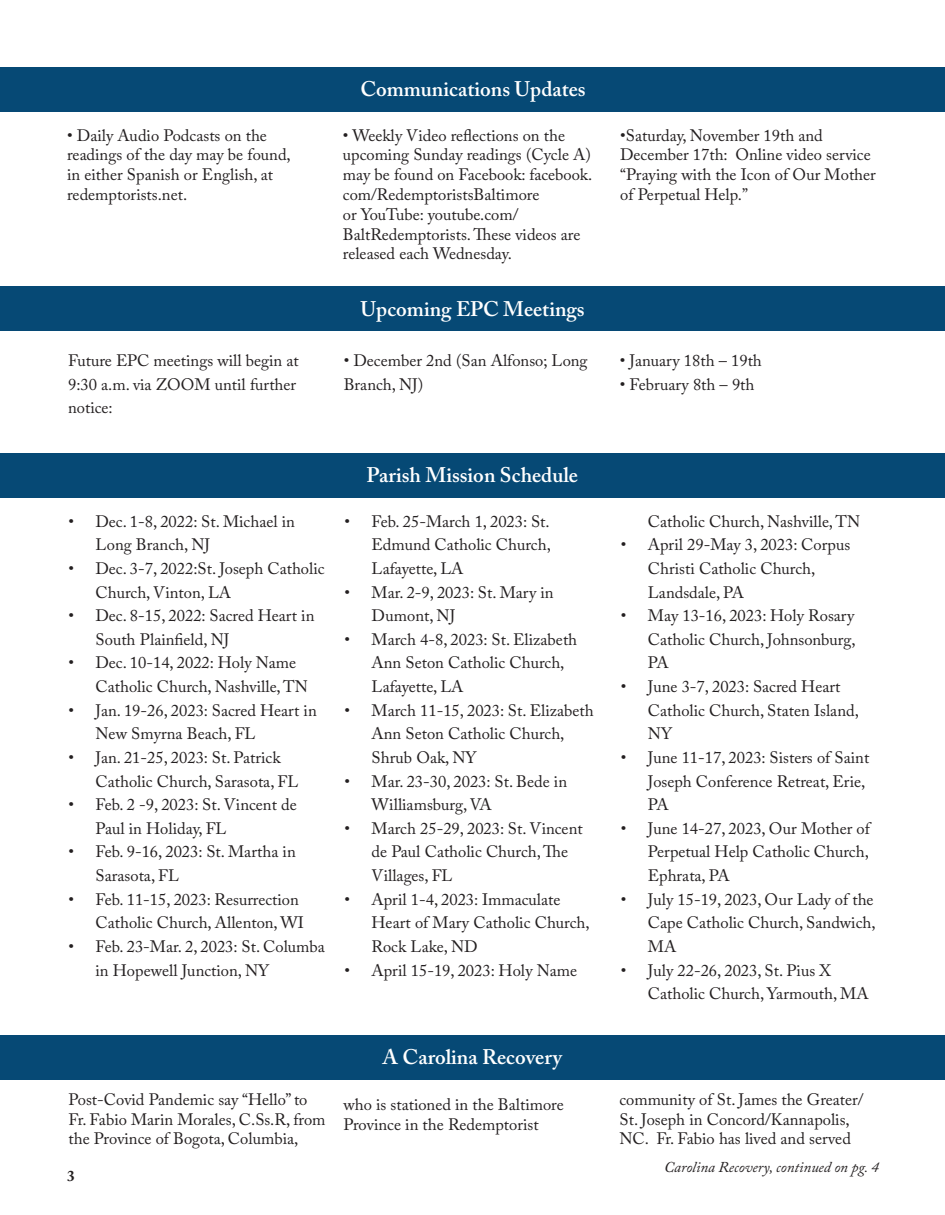
<style>
.page{position:relative;width:945px;height:1215px;background:#fff}
.page>*{position:absolute;margin:0;border:0;box-sizing:border-box;transform-origin:0 0}
.t1{font:600 21px "Adobe Caslon Pro";color:#fff}
.t2{font:16.5px/23.7px "Adobe Caslon Pro";color:#231f20}
.Paragraph_Style_1{font:italic 15px "Adobe Caslon Pro";color:#231f20}
.t3{font:700 15px "Adobe Caslon Pro";color:#231f20}
</style>
<div class="page">
<div style="left:0;top:68px;width:945px;height:44px;background:#064975"></div>
<div style="left:0;top:287px;width:945px;height:44px;background:#064975"></div>
<div style="left:0;top:453px;width:945px;height:45px;background:#064975"></div>
<div style="left:0;top:1036px;width:945px;height:44px;background:#064975"></div>
<p class="t2" style="left:67px;top:125px;width:225px;line-height:19.8px">• Daily Audio Podcasts on the readings of the day may be found, in either Spanish or English, at redemptorists.net.</p>
<p class="t2" style="left:68px;top:349px;width:232px">Future EPC meetings will begin at<br>9:30 a.m. via ZOOM until further notice:</p>
<p class="t1" style="left:360px;top:76px;width:227px">Communications Updates</p>
<p class="t2" style="left:343px;top:125px;width:251px;line-height:19.8px">• Weekly Video reflections on the upcoming Sunday readings (Cycle A) may be found on Facebook: facebook. com/RedemptoristsBaltimore<br>or YouTube: youtube.com/<br>BaltRedemptorists. These videos are released each Wednesday.</p>
<p class="t2" style="left:620px;top:125px;width:257px;line-height:19.8px">•Saturday, November 19th and<br>December 17th: Online video service “Praying with the Icon of Our Mother of Perpetual Help.”</p>
<p class="t1" style="left:361px;top:296px;width:226px">Upcoming EPC Meetings</p>
<p class="t2" style="left:344px;top:349px;width:245px">• December 2nd (San Alfonso; Long<br>Branch, NJ)</p>
<p class="t2" style="left:620px;top:349px;width:144px">• January 18th – 19th</p>
<p class="t2" style="left:620px;top:372px;width:136px">• February 8th – 9th</p>
<p class="t2" style="left:96px;top:509px;width:201px;text-indent:-27px">• Dec. 1-8, 2022: St. Michael in<br>Long Branch, NJ</p>
<p class="t2" style="left:96px;top:556px;width:231px;text-indent:-27px">• Dec. 3-7, 2022:St. Joseph Catholic<br>Church, Vinton, LA</p>
<p class="t2" style="left:96px;top:604px;width:220px;text-indent:-27px">• Dec. 8-15, 2022: Sacred Heart in<br>South Plainfield, NJ</p>
<p class="t2" style="left:96px;top:651px;width:214px;text-indent:-27px">• Dec. 10-14, 2022: Holy Name<br>Catholic Church, Nashville, TN</p>
<p class="t2" style="left:96px;top:698px;width:223px;text-indent:-27px">• Jan. 19-26, 2023: Sacred Heart in<br>New Smyrna Beach, FL</p>
<p class="t2" style="left:96px;top:745px;width:204px;text-indent:-27px">• Jan. 21-25, 2023: St. Patrick<br>Catholic Church, Sarasota, FL</p>
<p class="t2" style="left:96px;top:793px;width:203px;text-indent:-27px">• Feb. 2 -9, 2023: St. Vincent de<br>Paul in Holiday, FL</p>
<p class="t2" style="left:96px;top:840px;width:202px;text-indent:-27px">• Feb. 9-16, 2023: St. Martha in<br>Sarasota, FL</p>
<p class="t2" style="left:96px;top:887px;width:210px;text-indent:-27px">• Feb. 11-15, 2023: Resurrection<br>Catholic Church, Allenton, WI</p>
<p class="t2" style="left:96px;top:934px;width:231px;text-indent:-27px">• Feb. 23-Mar. 2, 2023: St. Columba in Hopewell Junction, NY</p>
<p class="t1" style="left:367px;top:462px;width:213px">Parish Mission Schedule</p>
<p class="t2" style="left:372px;top:509px;width:181px;text-align:justify;text-indent:-27px">• Feb. 25-March 1, 2023: St.<br>Edmund Catholic Church, Lafayette, LA</p>
<p class="t2" style="left:372px;top:580px;width:184px;text-indent:-27px">• Mar. 2-9, 2023: St. Mary in<br>Dumont, NJ</p>
<p class="t2" style="left:372px;top:627px;width:207px;text-indent:-27px">• March 4-8, 2023: St. Elizabeth<br>Ann Seton Catholic Church,<br>Lafayette, LA</p>
<p class="t2" style="left:372px;top:698px;width:224px;text-indent:-27px">• March 11-15, 2023: St. Elizabeth<br>Ann Seton Catholic Church,<br>Shrub Oak, NY</p>
<p class="t2" style="left:372px;top:769px;width:197px;text-indent:-27px">• Mar. 23-30, 2023: St. Bede in<br>Williamsburg, VA</p>
<p class="t2" style="left:372px;top:816px;width:213px;text-indent:-27px">• March 25-29, 2023: St. Vincent de Paul Catholic Church, The<br>Villages, FL</p>
<p class="t2" style="left:372px;top:887px;width:220px;text-indent:-27px">• April 1-4, 2023: Immaculate<br>Heart of Mary Catholic Church,<br>Rock Lake, ND</p>
<p class="t2" style="left:345px;top:958px;width:234px">• April 15-19, 2023: Holy Name</p>
<p class="t1" style="left:383px;top:1045px;width:181px">A Carolina Recovery</p>
<p class="t2" style="left:648px;top:509px;width:214px">Catholic Church, Nashville, TN</p>
<p class="t2" style="left:648px;top:533px;width:204px;text-indent:-27px">• April 29-May 3, 2023: Corpus<br>Christi Catholic Church,<br>Landsdale, PA</p>
<p class="t2" style="left:648px;top:604px;width:209px;text-align:justify;text-indent:-27px">• May 13-16, 2023: Holy Rosary Catholic Church, Johnsonburg, PA</p>
<p class="t2" style="left:648px;top:675px;width:213px;text-indent:-27px">• June 3-7, 2023: Sacred Heart<br>Catholic Church, Staten Island,<br>NY</p>
<p class="t2" style="left:648px;top:745px;width:223px;text-indent:-27px">• June 11-17, 2023: Sisters of Saint<br>Joseph Conference Retreat, Erie,<br>PA</p>
<p class="t2" style="left:648px;top:816px;width:223px;text-align:justify;text-indent:-27px">• June 14-27, 2023, Our Mother of Perpetual Help Catholic Church, Ephrata, PA</p>
<p class="t2" style="left:648px;top:887px;width:229px;text-align:justify;text-indent:-27px">• July 15-19, 2023, Our Lady of the Cape Catholic Church, Sandwich, MA</p>
<p class="t2" style="left:648px;top:958px;width:222px;text-indent:-27px">• July 22-26, 2023, St. Pius X<br>Catholic Church, Yarmouth, MA</p>
<p class="t2" style="left:69px;top:1089px;width:258px;line-height:19.8px">Post-Covid Pandemic say “Hello” to<br>Fr. Fabio Marin Morales, C.Ss.R, from the Province of Bogota, Columbia,</p>
<p class="t2" style="left:344px;top:1095px;width:222px;line-height:19.8px">who is stationed in the Baltimore<br>Province in the Redemptorist</p>
<p class="t2" style="left:620px;top:1089px;width:246px;line-height:19.8px">community of St. James the Greater/<br>St. Joseph in Concord/Kannapolis,<br>NC. Fr. Fabio has lived and served</p>
<p class="Paragraph_Style_1" style="left:664px;top:1158px;width:216px">Carolina Recovery, continued on pg. 4</p>
<p class="t3" style="left:67px;top:1167px;width:9px">3</p>
</div>
